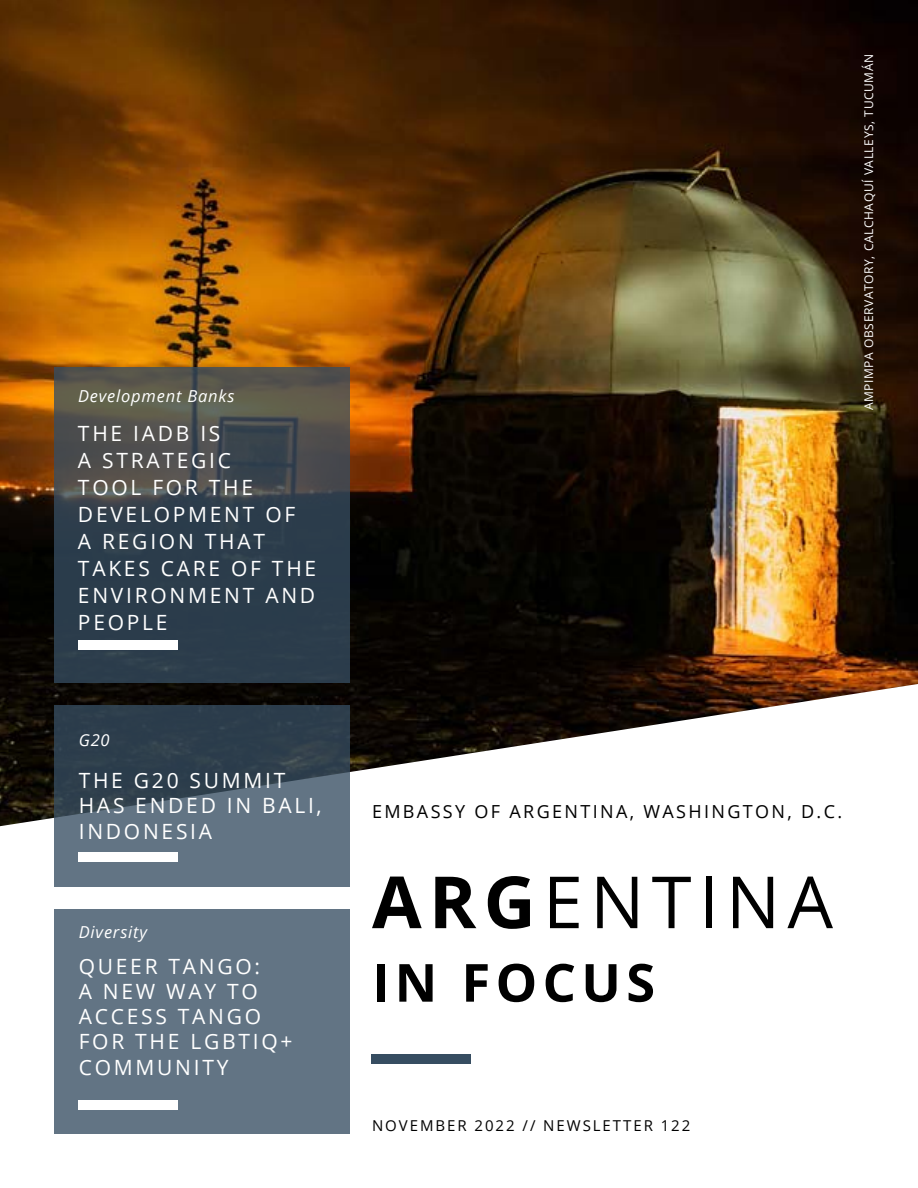
<style>
.page{position:relative;width:918px;height:1188px;background:#fff}
.page>*{position:absolute;margin:0;border:0;box-sizing:border-box;transform-origin:0 0}
.t1{font:72px "Open Sans";letter-spacing:.1em;color:#000}
.t2{font:700 52.5px "Open Sans";letter-spacing:.1em;color:#000}
.t3{font:21px/27px "Open Sans";letter-spacing:.13em;color:#fff}
.t4{font:18px "Open Sans";letter-spacing:.13em;color:#000}
.t5{font:italic 16.5px "Open Sans";letter-spacing:.05em;color:#fff}
.t6{font:15px "Open Sans";letter-spacing:.13em;color:#000}
.t7{font:12px "Open Sans";letter-spacing:.05em;color:#fff}
.s1{font-weight:700}
</style>
<div class="page">
<img style="left:0;top:0;width:918px;height:826px">
<div style="left:372px;top:1055px;width:99px;height:9px;background:#364d61"></div>
<div style="left:55px;top:909px;width:295px;height:225px;background:#627484"></div>
<svg style="left:55px;top:705px;width:295px;height:182px;background:#475967"></svg>
<svg style="left:54px;top:367px;width:296px;height:316px;background:#3b454c"></svg>
<div style="left:79px;top:1100px;width:99px;height:9px;background:#fff"></div>
<div style="left:79px;top:852px;width:99px;height:10px;background:#fff"></div>
<div style="left:78px;top:641px;width:99px;height:9px;background:#fff"></div>
<p class="t5" style="left:78px;top:384px;width:158px">Development Banks</p>
<p class="t3" style="left:78px;top:419px;width:240px">THE IADB IS<br>A STRATEGIC<br>TOOL FOR THE<br>DEVELOPMENT OF<br>A REGION THAT<br>TAKES CARE OF THE<br>ENVIRONMENT AND<br>PEOPLE</p>
<p class="t5" style="left:79px;top:729px;width:33px">G20</p>
<p class="t3" style="left:79px;top:767px;width:245px;line-height:25.2px">THE G20 SUMMIT<br>HAS ENDED IN BALI,<br>INDONESIA</p>
<p class="t5" style="left:79px;top:920px;width:70px">Diversity</p>
<p class="t3" style="left:79px;top:953px;width:215px;line-height:25.2px">QUEER TANGO:<br>A NEW WAY TO<br>ACCESS TANGO<br>FOR THE LGBTIQ+<br>COMMUNITY</p>
<p class="t7" style="left:861px;top:410px;width:358px;rotate:-90deg">AMPIMPA OBSERVATORY, CALCHAQUÍ VALLEYS, TUCUMÁN</p>
<p class="t4" style="left:372px;top:800px;width:472px">EMBASSY OF ARGENTINA, WASHINGTON, D.C.</p>
<h1 class="t1" style="left:372px;top:853px;width:463px"><span class="s1">ARG</span>ENTINA</h1>
<h2 class="t2" style="left:372px;top:946px;width:285px">IN FOCUS</h2>
<p class="t6" style="left:372px;top:1115px;width:320px">NOVEMBER 2022 // NEWSLETTER 122</p>
</div>
